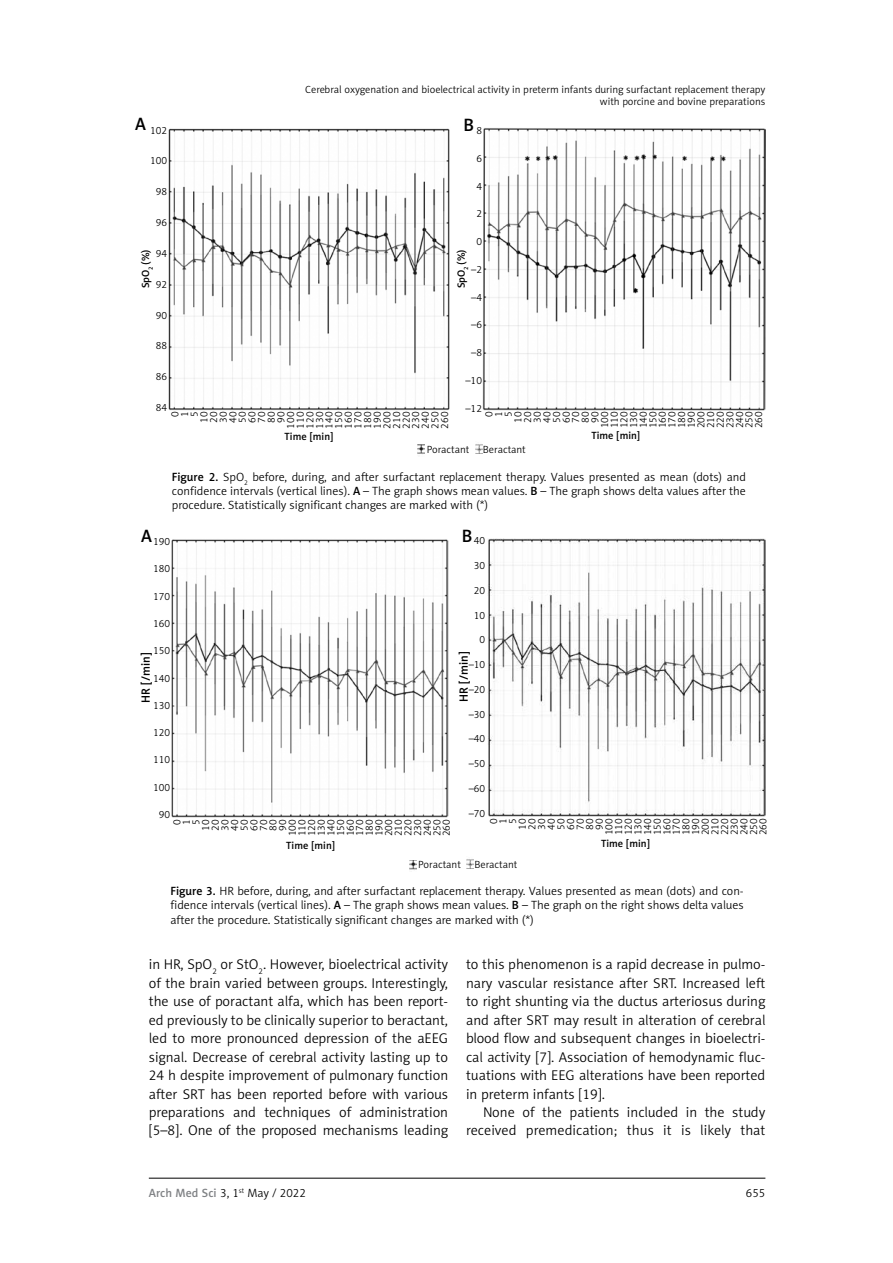
<style>
.page{position:relative;width:893px;height:1263px;background:#fff}
.page>*{position:absolute;margin:0;border:0;box-sizing:border-box;transform-origin:0 0}
.t1{font:18px "Naomi Sans EFN Medium";color:#000}
.t2{font:14.25px/18.5px "Naomi Sans EFN Light";color:#000;text-align:justify}
.t3{font:12px/14.4px "Naomi Sans EFN Light";color:#000;text-align:justify}
.t4{font:12px "Naomi Sans EFN Medium";color:#000}
.t5{font:10.5px/9.6px "Naomi Sans EFN Light";color:#000;text-align:right}
.t6{font:10.5px "Naomi Sans EFN Medium";color:#000}
.s1{font-family:"Naomi Sans EFN Medium"}
.s2{font-family:"Naomi Sans EFN Medium";color:#808285}
</style>
<div class="page">
<hr style="left:149px;top:1178px;width:616px;height:1px;background:#000">
<img style="left:168px;top:128px;width:282px;height:282px">
<img style="left:483px;top:128px;width:282px;height:282px">
<svg style="left:418px;top:445px;width:7px;height:9px"></svg>
<svg style="left:475px;top:444px;width:7px;height:9px"></svg>
<svg style="left:409px;top:860px;width:7px;height:10px"></svg>
<svg style="left:467px;top:859px;width:7px;height:10px"></svg>
<img style="left:171px;top:539px;width:278px;height:278px">
<img style="left:487px;top:539px;width:278px;height:278px">
<p class="t5" style="left:305px;top:83px;width:462px;line-height:12.6px">Cerebral oxygenation and bioelectrical activity in preterm infants during surfactant replacement therapy with porcine and bovine preparations</p>
<p class="t1" style="left:135px;top:113px;width:12px">A</p>
<p class="t5" style="left:150px;top:125px;width:19px">102</p>
<p class="t5" style="left:150px;top:156px;width:19px">100</p>
<p class="t5" style="left:156px;top:187px;width:13px">98</p>
<p class="t5" style="left:156px;top:218px;width:13px">96</p>
<p class="t5" style="left:156px;top:249px;width:13px">94</p>
<p class="t5" style="left:156px;top:279px;width:13px">92</p>
<p class="t5" style="left:156px;top:310px;width:13px">90</p>
<p class="t5" style="left:156px;top:341px;width:13px">88</p>
<p class="t5" style="left:156px;top:372px;width:13px">86</p>
<p class="t5" style="left:156px;top:403px;width:13px">84</p>
<p class="t6" style="left:139px;top:288px;width:41px;rotate:-90deg">SpO<sub>2</sub> (%)</p>
<p class="t5" style="left:170px;top:429px;width:19px;rotate:-90deg">0<br>1<br>5<br>10<br>20<br>30<br>40<br>50<br>60<br>70<br>80<br>90<br>100<br>110<br>120<br>130<br>140<br>150<br>160<br>170<br>180<br>190<br>200<br>210<br>220<br>230<br>240<br>250<br>260</p>
<p class="t1" style="left:463px;top:114px;width:12px">B</p>
<p class="t5" style="left:476px;top:126px;width:7px">8</p>
<p class="t5" style="left:476px;top:153px;width:7px">6</p>
<p class="t5" style="left:476px;top:181px;width:7px">4</p>
<p class="t5" style="left:476px;top:209px;width:7px">2</p>
<p class="t5" style="left:476px;top:237px;width:7px">0</p>
<p class="t5" style="left:471px;top:264px;width:12px">–2</p>
<p class="t5" style="left:471px;top:292px;width:12px">–4</p>
<p class="t5" style="left:471px;top:320px;width:12px">–6</p>
<p class="t5" style="left:471px;top:348px;width:12px">–8</p>
<p class="t5" style="left:465px;top:376px;width:18px">–10</p>
<p class="t5" style="left:465px;top:403px;width:18px">–12</p>
<p class="t6" style="left:455px;top:288px;width:41px;rotate:-90deg">SpO<sub>2</sub> (%)</p>
<p class="t5" style="left:484px;top:428px;width:19px;rotate:-90deg">0<br>1<br>5<br>10<br>20<br>30<br>40<br>50<br>60<br>70<br>80<br>90<br>100<br>110<br>120<br>130<br>140<br>150<br>160<br>170<br>180<br>190<br>200<br>210<br>220<br>230<br>240<br>250<br>260</p>
<p class="t6" style="left:285px;top:430px;width:50px">Time [min]</p>
<p class="t6" style="left:591px;top:429px;width:50px">Time [min]</p>
<p class="t5" style="left:427px;top:444px;width:44px">Poractant</p>
<p class="t5" style="left:483px;top:444px;width:44px">Beractant</p>
<p class="t3" style="left:172px;top:469px;width:575px"><span class="s1">Figure 2.</span> SpO<sub>2</sub> before, during, and after surfactant replacement therapy. Values presented as mean (dots) and confidence intervals (vertical lines). <span class="s1">A</span> – The graph shows mean values. <span class="s1">B</span> – The graph shows delta values after the procedure. Statistically significant changes are marked with (*)</p>
<p class="t1" style="left:141px;top:525px;width:12px">A</p>
<p class="t5" style="left:153px;top:537px;width:19px">190</p>
<p class="t5" style="left:153px;top:564px;width:19px">180</p>
<p class="t5" style="left:153px;top:591px;width:19px">170</p>
<p class="t5" style="left:153px;top:618px;width:19px">160</p>
<p class="t5" style="left:153px;top:646px;width:19px">150</p>
<p class="t5" style="left:153px;top:673px;width:19px">140</p>
<p class="t5" style="left:153px;top:700px;width:19px">130</p>
<p class="t5" style="left:153px;top:728px;width:19px">120</p>
<p class="t5" style="left:153px;top:755px;width:19px">110</p>
<p class="t5" style="left:153px;top:782px;width:19px">100</p>
<p class="t5" style="left:159px;top:810px;width:13px">90</p>
<p class="t4" style="left:139px;top:703px;width:52px;rotate:-90deg">HR [/min]</p>
<p class="t5" style="left:172px;top:836px;width:19px;rotate:-90deg">0<br>1<br>5<br>10<br>20<br>30<br>40<br>50<br>60<br>70<br>80<br>90<br>100<br>110<br>120<br>130<br>140<br>150<br>160<br>170<br>180<br>190<br>200<br>210<br>220<br>230<br>240<br>250<br>260</p>
<p class="t6" style="left:286px;top:839px;width:50px">Time [min]</p>
<p class="t1" style="left:462px;top:525px;width:12px">B</p>
<p class="t5" style="left:474px;top:536px;width:13px">40</p>
<p class="t5" style="left:474px;top:561px;width:13px">30</p>
<p class="t5" style="left:474px;top:585px;width:13px">20</p>
<p class="t5" style="left:474px;top:610px;width:13px">10</p>
<p class="t5" style="left:480px;top:635px;width:7px">0</p>
<p class="t5" style="left:469px;top:660px;width:18px">–10</p>
<p class="t5" style="left:469px;top:684px;width:18px">–20</p>
<p class="t5" style="left:469px;top:709px;width:18px">–30</p>
<p class="t5" style="left:469px;top:734px;width:18px">–40</p>
<p class="t5" style="left:469px;top:759px;width:18px">–50</p>
<p class="t5" style="left:469px;top:783px;width:18px">–60</p>
<p class="t5" style="left:469px;top:808px;width:18px">–70</p>
<p class="t4" style="left:457px;top:702px;width:52px;rotate:-90deg">HR [/min]</p>
<p class="t5" style="left:489px;top:835px;width:19px;rotate:-90deg">0<br>1<br>5<br>10<br>20<br>30<br>40<br>50<br>60<br>70<br>80<br>90<br>100<br>110<br>120<br>130<br>140<br>150<br>160<br>170<br>180<br>190<br>200<br>210<br>220<br>230<br>240<br>250<br>260</p>
<p class="t6" style="left:601px;top:837px;width:50px">Time [min]</p>
<p class="t5" style="left:418px;top:860px;width:44px">Poractant</p>
<p class="t5" style="left:474px;top:860px;width:44px">Beractant</p>
<p class="t3" style="left:171px;top:883px;width:575px"><span class="s1">Figure 3.</span> HR before, during, and after surfactant replacement therapy. Values presented as mean (dots) and con&shy;fidence intervals (vertical lines). <span class="s1">A</span> – The graph shows mean values. <span class="s1">B</span> – The graph on the right shows delta values after the procedure. Statistically significant changes are marked with (*)</p>
<p class="t2" style="left:149px;top:955px;width:301px">in HR, SpO<sub>2</sub> or StO<sub>2</sub>. However, bioelectrical activity of the brain varied between groups. Interestingly, the use of poractant alfa, which has been report&shy;ed previously to be clinically superior to beractant, led to more pronounced depression of the aEEG signal. Decrease of cerebral activity lasting up to 24 h despite improvement of pulmonary function after SRT has been reported before with various preparations and techniques of administration [5–8]. One of the proposed mechanisms leading</p>
<p class="t2" style="left:466px;top:955px;width:301px">to this phenomenon is a rapid decrease in pulmo&shy;nary vascular resistance after SRT. Increased left to right shunting via the ductus arteriosus during and after SRT may result in alteration of cerebral blood flow and subsequent changes in bioelectri&shy;cal activity [7]. Association of hemodynamic fluc&shy;tuations with EEG alterations have been reported in preterm infants [19].</p>
<p class="t2" style="left:466px;top:1103px;width:301px;text-align:right">None of the patients included in the study received premedication; thus it is likely that</p>
<p class="t3" style="left:149px;top:1186px;width:159px"><span class="s2">Arch Med Sci</span> 3, 1<sup>st</sup> May / 2022</p>
<p class="t3" style="left:746px;top:1186px;width:21px">655</p>
</div>
